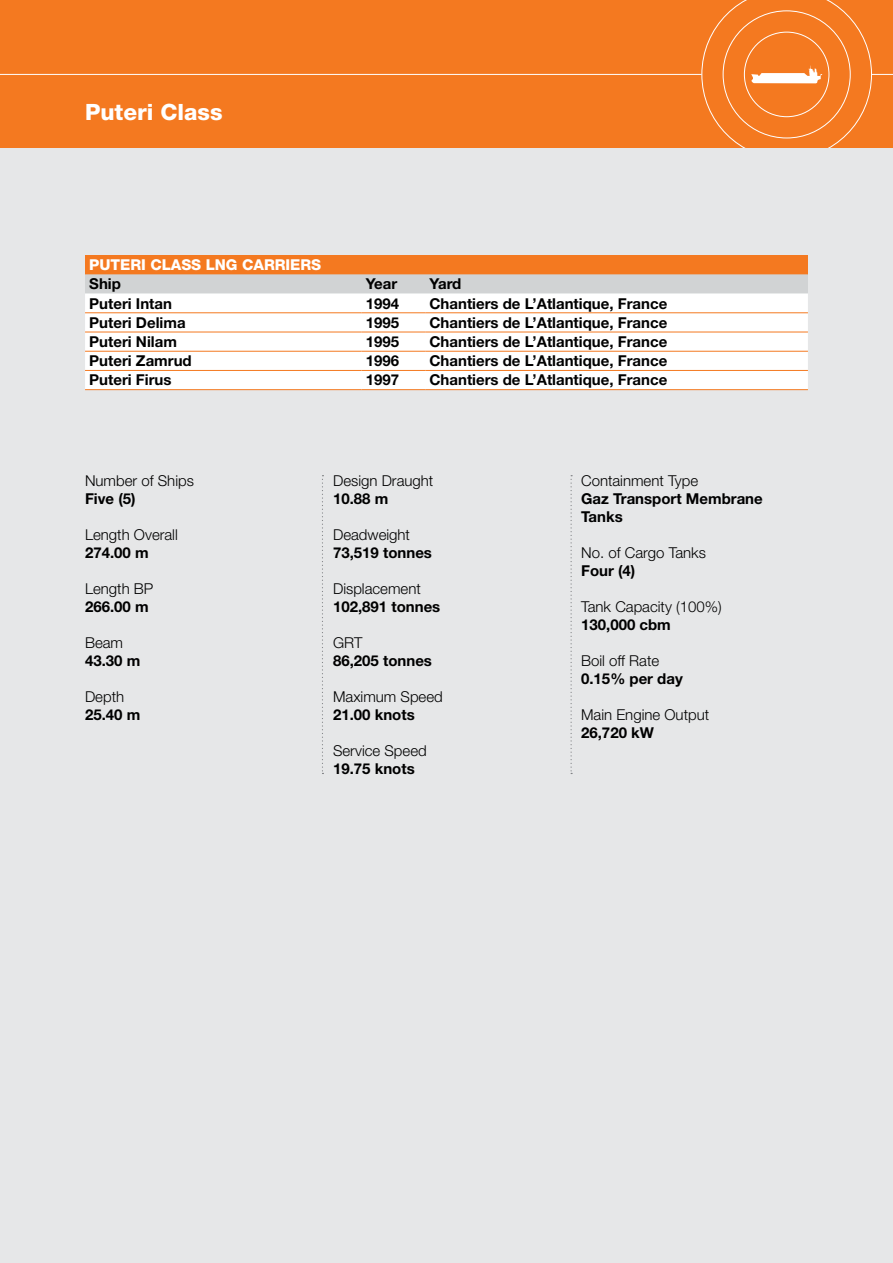
<style>
.page{position:relative;width:893px;height:1263px;background:#fff}
.page>*{position:absolute;margin:0;border:0;box-sizing:border-box;transform-origin:0 0}
.t1{font:800 22.5px "Helvetica Neue LT Std";color:#fff}
.t2{font:700 15px/18px "Helvetica Neue LT Std";color:#000}
.t3{font:300 15px "Helvetica Neue LT Std";color:#000}
.t4{font:800 15px "Helvetica Neue LT Std";letter-spacing:-.005em;color:#fff}
</style>
<div class="page">
<div style="left:0;top:0;width:893px;height:149px;background:#f47920"></div>
<hr style="left:0;top:74px;width:702px;height:1px;background:#fff">
<svg style="left:702px;top:0;width:191px;height:149px"></svg>
<div style="left:0;top:149px;width:893px;height:1114px;background:#e6e7e8"></div>
<svg style="left:322px;top:475px;width:1px;height:299px"></svg>
<svg style="left:570px;top:475px;width:2px;height:299px"></svg>
<div style="left:85px;top:255px;width:723px;height:19px;background:#f47920"></div>
<div style="left:85px;top:274px;width:723px;height:19px;background:#d1d3d4"></div>
<div style="left:85px;top:294px;width:723px;height:95px;background:#fff"></div>
<hr style="left:85px;top:332px;width:276px;height:1px;background:#f47920">
<hr style="left:361px;top:332px;width:64px;height:1px;background:#f47920">
<hr style="left:425px;top:332px;width:383px;height:1px;background:#f47920">
<hr style="left:85px;top:351px;width:276px;height:1px;background:#f47920">
<hr style="left:361px;top:351px;width:64px;height:1px;background:#f47920">
<hr style="left:425px;top:351px;width:383px;height:1px;background:#f47920">
<hr style="left:85px;top:370px;width:276px;height:1px;background:#f47920">
<hr style="left:361px;top:370px;width:64px;height:1px;background:#f47920">
<hr style="left:425px;top:370px;width:383px;height:1px;background:#f47920">
<hr style="left:85px;top:389px;width:276px;height:1px;background:#f47920">
<hr style="left:361px;top:389px;width:64px;height:1px;background:#f47920">
<hr style="left:425px;top:389px;width:383px;height:1px;background:#f47920">
<hr style="left:85px;top:312px;width:276px;height:1px;background:#f47920">
<hr style="left:361px;top:312px;width:64px;height:1px;background:#f47920">
<hr style="left:425px;top:312px;width:383px;height:1px;background:#f47920">
<h1 class="t1" style="left:85px;top:98px;width:139px">Puteri Class</h1>
<p class="t4" style="left:89px;top:256px;width:233px">PUTERI CLASS LNG CARRIERS</p>
<p class="t2" style="left:89px;top:275px;width:33px">Ship</p>
<p class="t2" style="left:366px;top:275px;width:33px">Year</p>
<p class="t2" style="left:429px;top:275px;width:33px">Yard</p>
<p class="t2" style="left:89px;top:294px;width:84px">Puteri Intan</p>
<p class="t2" style="left:366px;top:294px;width:35px">1994</p>
<p class="t2" style="left:429px;top:294px;width:239px">Chantiers de L’Atlantique, France</p>
<p class="t2" style="left:89px;top:313px;width:98px">Puteri Delima</p>
<p class="t2" style="left:366px;top:313px;width:35px">1995</p>
<p class="t2" style="left:429px;top:313px;width:239px">Chantiers de L’Atlantique, France</p>
<p class="t2" style="left:89px;top:332px;width:89px">Puteri Nilam</p>
<p class="t2" style="left:366px;top:332px;width:35px">1995</p>
<p class="t2" style="left:429px;top:332px;width:239px">Chantiers de L’Atlantique, France</p>
<p class="t2" style="left:89px;top:351px;width:104px">Puteri Zamrud</p>
<p class="t2" style="left:366px;top:351px;width:35px">1996</p>
<p class="t2" style="left:429px;top:351px;width:239px">Chantiers de L’Atlantique, France</p>
<p class="t2" style="left:89px;top:371px;width:84px">Puteri Firus</p>
<p class="t2" style="left:366px;top:371px;width:35px">1997</p>
<p class="t2" style="left:429px;top:371px;width:239px">Chantiers de L’Atlantique, France</p>
<p class="t3" style="left:85px;top:471px;width:110px">Number of Ships</p>
<p class="t2" style="left:85px;top:489px;width:52px">Five (5)</p>
<p class="t3" style="left:85px;top:525px;width:94px">Length Overall</p>
<p class="t2" style="left:85px;top:543px;width:65px">274.00 m</p>
<p class="t3" style="left:85px;top:579px;width:70px">Length BP</p>
<p class="t2" style="left:85px;top:597px;width:65px">266.00 m</p>
<p class="t3" style="left:85px;top:633px;width:40px">Beam</p>
<p class="t2" style="left:85px;top:651px;width:57px">43.30 m</p>
<p class="t3" style="left:85px;top:687px;width:41px">Depth</p>
<p class="t2" style="left:85px;top:705px;width:57px">25.40 m</p>
<p class="t3" style="left:333px;top:471px;width:102px">Design Draught</p>
<p class="t2" style="left:333px;top:489px;width:57px">10.88 m</p>
<p class="t3" style="left:333px;top:525px;width:78px">Deadweight</p>
<p class="t2" style="left:333px;top:543px;width:100px">73,519 tonnes</p>
<p class="t3" style="left:333px;top:579px;width:89px">Displacement</p>
<p class="t2" style="left:333px;top:597px;width:109px">102,891 tonnes</p>
<p class="t3" style="left:333px;top:633px;width:31px">GRT</p>
<p class="t2" style="left:333px;top:651px;width:100px">86,205 tonnes</p>
<p class="t3" style="left:333px;top:687px;width:111px">Maximum Speed</p>
<p class="t2" style="left:333px;top:705px;width:83px">21.00 knots</p>
<p class="t3" style="left:333px;top:741px;width:95px">Service Speed</p>
<p class="t2" style="left:333px;top:759px;width:83px">19.75 knots</p>
<p class="t3" style="left:581px;top:471px;width:118px">Containment Type</p>
<p class="t2" style="left:581px;top:489px;width:183px">Gaz Transport Membrane<br>Tanks</p>
<p class="t3" style="left:581px;top:543px;width:126px">No. of Cargo Tanks</p>
<p class="t2" style="left:581px;top:561px;width:56px">Four (4)</p>
<p class="t3" style="left:581px;top:597px;width:142px">Tank Capacity (100%)</p>
<p class="t2" style="left:581px;top:615px;width:91px">130,000 cbm</p>
<p class="t3" style="left:581px;top:651px;width:80px">Boil off Rate</p>
<p class="t2" style="left:581px;top:669px;width:103px">0.15% per day</p>
<p class="t3" style="left:581px;top:705px;width:130px">Main Engine Output</p>
<p class="t2" style="left:581px;top:723px;width:74px">26,720 kW</p>
</div>
